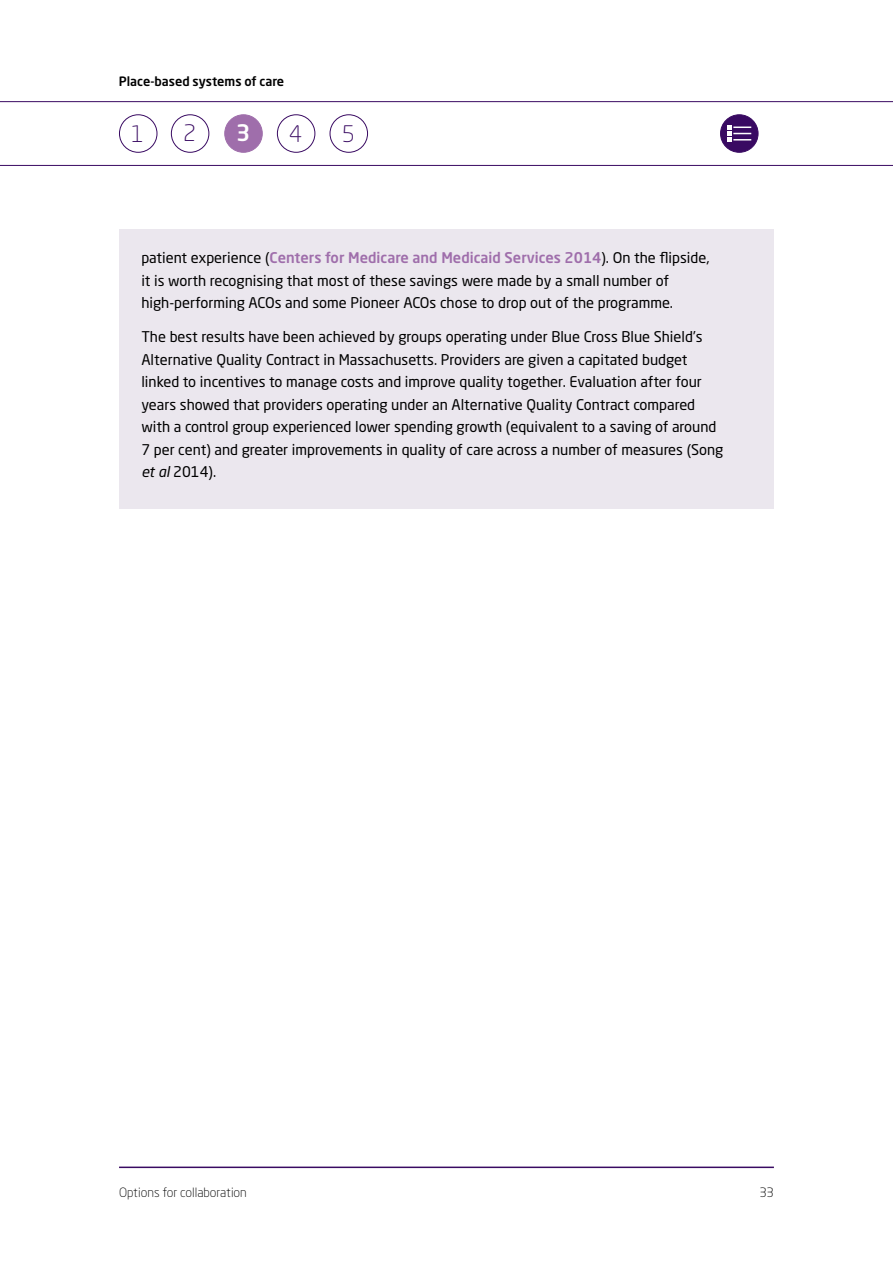
<style>
.page{position:relative;width:893px;height:1263px;background:#fff}
.page>*{position:absolute;margin:0;border:0;box-sizing:border-box;transform-origin:0 0}
.t1{font:300 22.5px "Neo Sans Std";color:#390a62}
.t2{font:500 22.5px "Neo Sans Std";color:#fff}
.Box_body{font:14.7px/22.5px "Neo Sans Std";color:#000}
.t3{font:300 12.75px "Neo Sans Std";color:#000}
.t4{font:500 12.75px "Neo Sans Std";color:#000}
.s1{font-weight:500;color:#9f6eab}
.s2{font-style:italic}
</style>
<div class="page">
<hr style="left:0;top:165px;width:893px;height:1px;background:#390a62">
<hr style="left:0;top:101px;width:893px;height:1px;background:#390a62">
<hr style="left:119px;top:1166px;width:655px;height:2px;background:#390a62">
<div style="left:119px;top:114px;width:38px;height:39px;border:1px solid #390a62;border-radius:50%"></div>
<div style="left:225px;top:115px;width:37px;height:37px;background:#9f6eab;border-radius:50%"></div>
<div style="left:224px;top:114px;width:39px;height:39px;border:1px solid #9f6eab;border-radius:50%"></div>
<div style="left:277px;top:114px;width:38px;height:39px;border:1px solid #390a62;border-radius:50%"></div>
<div style="left:171px;top:114px;width:38px;height:39px;border:1px solid #390a62;border-radius:50%"></div>
<div style="left:330px;top:114px;width:38px;height:39px;border:1px solid #390a62;border-radius:50%"></div>
<div style="left:720px;top:115px;width:38px;height:37px;background:#390a62;border-radius:50%"></div>
<div style="left:720px;top:114px;width:38px;height:39px;border:1px solid #390a62;border-radius:50%"></div>
<svg style="left:727px;top:125px;width:24px;height:17px"></svg>
<div style="left:119px;top:230px;width:655px;height:279px;background:#ebe7ee"></div>
<p class="t4" style="left:119px;top:74px;width:167px">Place-based systems of care</p>
<h1 class="t1" style="left:131px;top:121px;width:15px">1</h1>
<h1 class="t1" style="left:183px;top:120px;width:15px">2</h1>
<h1 class="t2" style="left:236px;top:119px;width:16px">3</h1>
<h1 class="t1" style="left:289px;top:121px;width:15px">4</h1>
<h1 class="t1" style="left:342px;top:121px;width:15px">5</h1>
<p class="Box_body" style="left:141px;top:246px;width:570px">patient experience (<span class="s1">Centers for Medicare and Medicaid Services 2014</span>). On the flipside, it is worth recognising that most of these savings were made by a small number of high-performing ACOs and some Pioneer ACOs chose to drop out of the programme.</p>
<p class="Box_body" style="left:141px;top:325px;width:584px">The best results have been achieved by groups operating under Blue Cross Blue Shield’s Alternative Quality Contract in Massachusetts. Providers are given a capitated budget linked to incentives to manage costs and improve quality together. Evaluation after four years showed that providers operating under an Alternative Quality Contract compared with a control group experienced lower spending growth (equivalent to a saving of around 7 per cent) and greater improvements in quality of care across a number of measures (Song <span class="s2">et al</span> 2014).</p>
<p class="t3" style="left:119px;top:1185px;width:129px">Options for collaboration</p>
<p class="t3" style="left:759px;top:1185px;width:16px">33</p>
</div>
